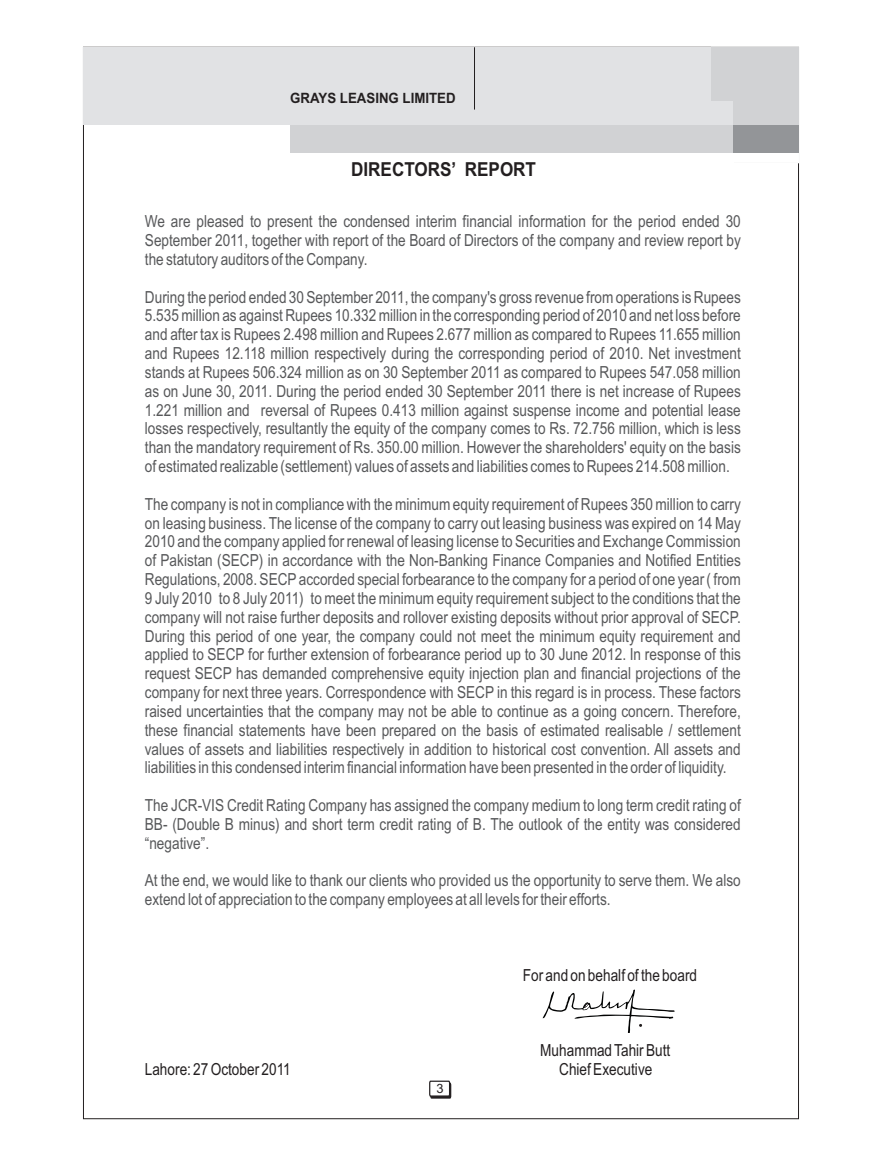
<style>
.page{position:relative;width:882px;height:1166px;background:#fff}
.page>*{position:absolute;margin:0;border:0;box-sizing:border-box;transform-origin:0 0}
.t1{font:700 19.25px "Arial Narrow";color:#231f20;scale:1.08 1}
.t2{font:16.62px/18.9px "Arial Narrow";color:#57585a;text-align:justify}
.t3{font:16.62px "Arial Narrow";color:#231f20}
.t4{font:700 14.17px "Arial";color:#231f20;scale:.93 1}
.t5{font:12.95px "Arial";color:#231f20}
</style>
<div class="page">
<svg style="left:711px;top:152px;width:88px;height:1px"></svg>
<div style="left:83px;top:47px;width:714px;height:78px;background:#e1e2e4"></div>
<div style="left:290px;top:125px;width:480px;height:27px;background:#d1d2d4"></div>
<div style="left:711px;top:47px;width:88px;height:53px;background:#d1d2d4"></div>
<div style="left:733px;top:86px;width:66px;height:66px;background:#d1d2d4"></div>
<div style="left:733px;top:125px;width:66px;height:27px;background:#939598"></div>
<hr style="left:474px;top:47px;width:1px;height:63px;background:#231f20">
<svg style="left:429px;top:1080px;width:23px;height:19px"></svg>
<svg style="left:543px;top:989px;width:132px;height:44px"></svg>
<p class="t4" style="left:290px;top:93px;width:179px">GRAYS LEASING LIMITED</p>
<p class="t1" style="left:351px;top:162px;width:173px">DIRECTORS’ REPORT</p>
<p class="t2" style="left:145px;top:213px;width:597px">We are pleased to present the condensed interim financial information for the period ended 30<br>September 2011, together with report of the Board of Directors of the company and review report by the statutory auditors of the Company.</p>
<p class="t2" style="left:145px;top:289px;width:598px">During the period ended 30 September 2011, the company's gross revenue from operations is Rupees 5.535 million as against Rupees 10.332 million in the corresponding period of 2010 and net loss before and after tax is Rupees 2.498 million and Rupees 2.677 million as compared to Rupees 11.655 million and Rupees 12.118 million respectively during the corresponding period of 2010. Net investment stands at Rupees 506.324 million as on 30 September 2011 as compared to Rupees 547.058 million as on June 30, 2011. During the period ended 30 September 2011 there is net increase of Rupees 1.221 million and reversal of Rupees 0.413 million against suspense income and potential lease losses respectively, resultantly the equity of the company comes to Rs. 72.756 million, which is less than the mandatory requirement of Rs. 350.00 million. However the shareholders' equity on the basis of estimated realizable (settlement) values of assets and liabilities comes to Rupees 214.508 million.</p>
<p class="t2" style="left:145px;top:496px;width:598px">The company is not in compliance with the minimum equity requirement of Rupees 350 million to carry on leasing business. The license of the company to carry out leasing business was expired on 14 May 2010 and the company applied for renewal of leasing license to Securities and Exchange Commission of Pakistan (SECP) in accordance with the Non-Banking Finance Companies and Notified Entities Regulations, 2008. SECPaccorded special forbearance to the company for a period of one year ( from 9 July 2010 to 8 July 2011) to meet the minimum equity requirement subject to the conditions that the company will not raise further deposits and rollover existing deposits without prior approval of SECP.<br>During this period of one year, the company could not meet the minimum equity requirement and applied to SECP for further extension of forbearance period up to 30 June 2012. In response of this request SECP has demanded comprehensive equity injection plan and financial projections of the company for next three years. Correspondence with SECP in this regard is in process. These factors raised uncertainties that the company may not be able to continue as a going concern. Therefore, these financial statements have been prepared on the basis of estimated realisable / settlement values of assets and liabilities respectively in addition to historical cost convention. All assets and liabilities in this condensed interim financial information have been presented in the order of liquidity.</p>
<p class="t2" style="left:145px;top:797px;width:597px">The JCR-VIS Credit Rating Company has assigned the company medium to long term credit rating of BB- (Double B minus) and short term credit rating of B. The outlook of the entity was considered “negative”.</p>
<p class="t2" style="left:145px;top:872px;width:597px">At the end, we would like to thank our clients who provided us the opportunity to serve them. We also extend lot of appreciation to the company employees at all levels for their efforts.</p>
<p class="t3" style="left:523px;top:968px;width:176px">For and on behalf of the board</p>
<p class="t3" style="left:540px;top:1043px;width:132px">Muhammad Tahir Butt</p>
<p class="t3" style="left:145px;top:1062px;width:148px">Lahore: 27 October 2011</p>
<p class="t3" style="left:559px;top:1062px;width:95px">Chief Executive</p>
<p class="t5" style="left:436px;top:1083px;width:9px">3</p>
</div>
